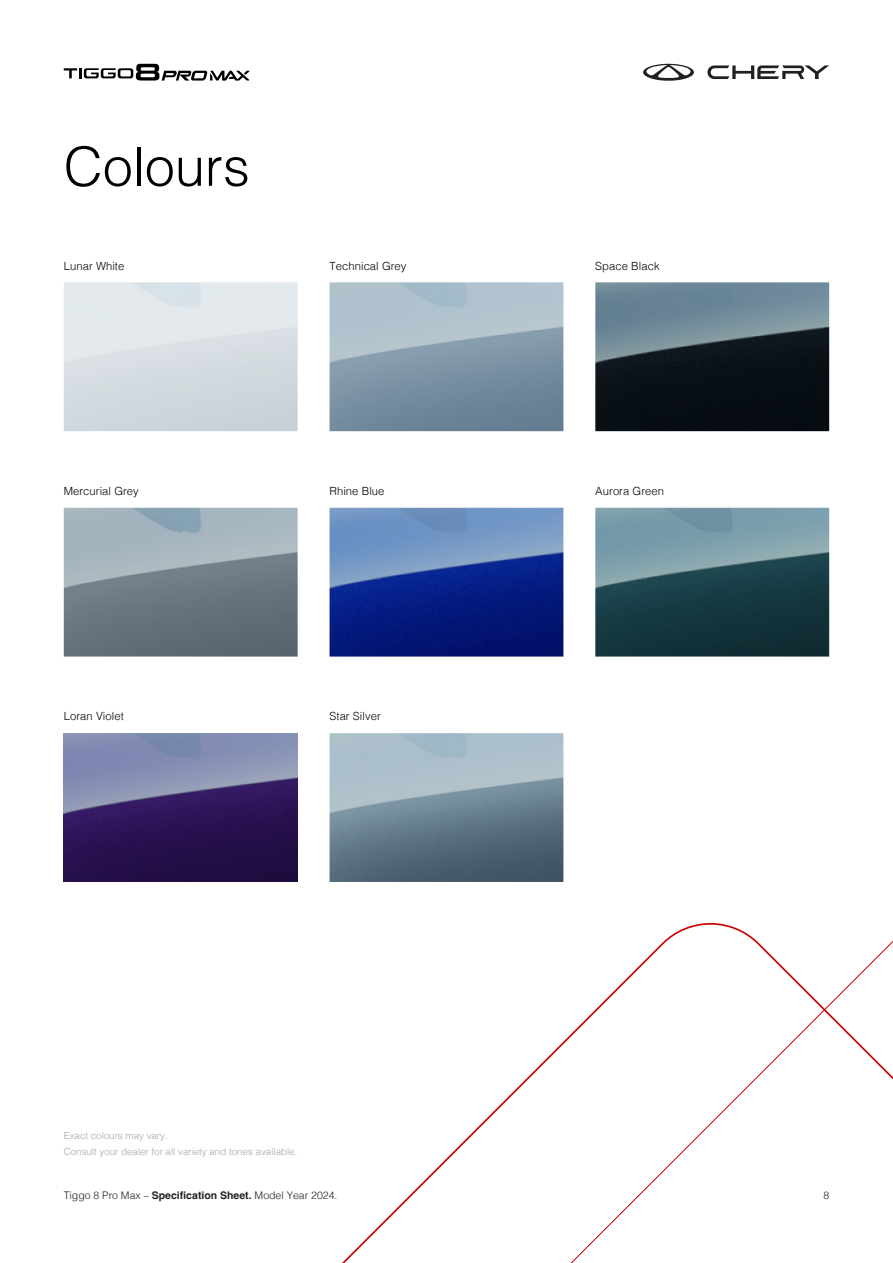
<style>
.page{position:relative;width:893px;height:1263px;background:#fff}
.page>*{position:absolute;margin:0;border:0;box-sizing:border-box;transform-origin:0 0}
.t1{font:300 54px "Helvetica";color:#000}
.Body{font:300 11.25px "Helvetica";letter-spacing:.005em;color:#000}
.t2{font:300 10.5px "Helvetica";color:#231f20}
.Disclaimer{font:300 9.75px "Helvetica";color:#a6a6a6}
.s1{font-weight:700}
</style>
<div class="page">
<img style="left:330px;top:733px;width:233px;height:149px">
<img style="left:64px;top:733px;width:234px;height:149px">
<img style="left:64px;top:508px;width:234px;height:148px">
<img style="left:330px;top:508px;width:233px;height:148px">
<img style="left:330px;top:282px;width:233px;height:149px">
<img style="left:595px;top:508px;width:234px;height:148px">
<img style="left:595px;top:282px;width:234px;height:149px">
<svg style="left:342px;top:923px;width:551px;height:340px"></svg>
<svg style="left:64px;top:64px;width:186px;height:17px"></svg>
<svg style="left:707px;top:65px;width:122px;height:14px"></svg>
<svg style="left:643px;top:64px;width:51px;height:17px"></svg>
<p class="t1" style="left:64px;top:121px;width:188px">Colours</p>
<p class="Body" style="left:64px;top:256px;width:62px">Lunar White</p>
<p class="Body" style="left:330px;top:256px;width:79px">Technical Grey</p>
<p class="Body" style="left:595px;top:256px;width:66px">Space Black</p>
<p class="Body" style="left:64px;top:481px;width:77px">Mercurial Grey</p>
<p class="Body" style="left:330px;top:481px;width:56px">Rhine Blue</p>
<p class="Body" style="left:595px;top:481px;width:70px">Aurora Green</p>
<p class="Body" style="left:64px;top:707px;width:62px">Loran Violet</p>
<p class="Body" style="left:330px;top:707px;width:53px">Star Silver</p>
<p class="Disclaimer" style="left:64px;top:1127px;width:106px">Exact colours may vary.</p>
<p class="Disclaimer" style="left:64px;top:1143px;width:235px">Consult your dealer for all variety and tones available.</p>
<p class="t2" style="left:64px;top:1186px;width:275px">Tiggo 8 Pro Max – <span class="s1">Specification Sheet.</span> Model Year 2024.</p>
<p class="t2" style="left:823px;top:1186px;width:7px">8</p>
</div>
